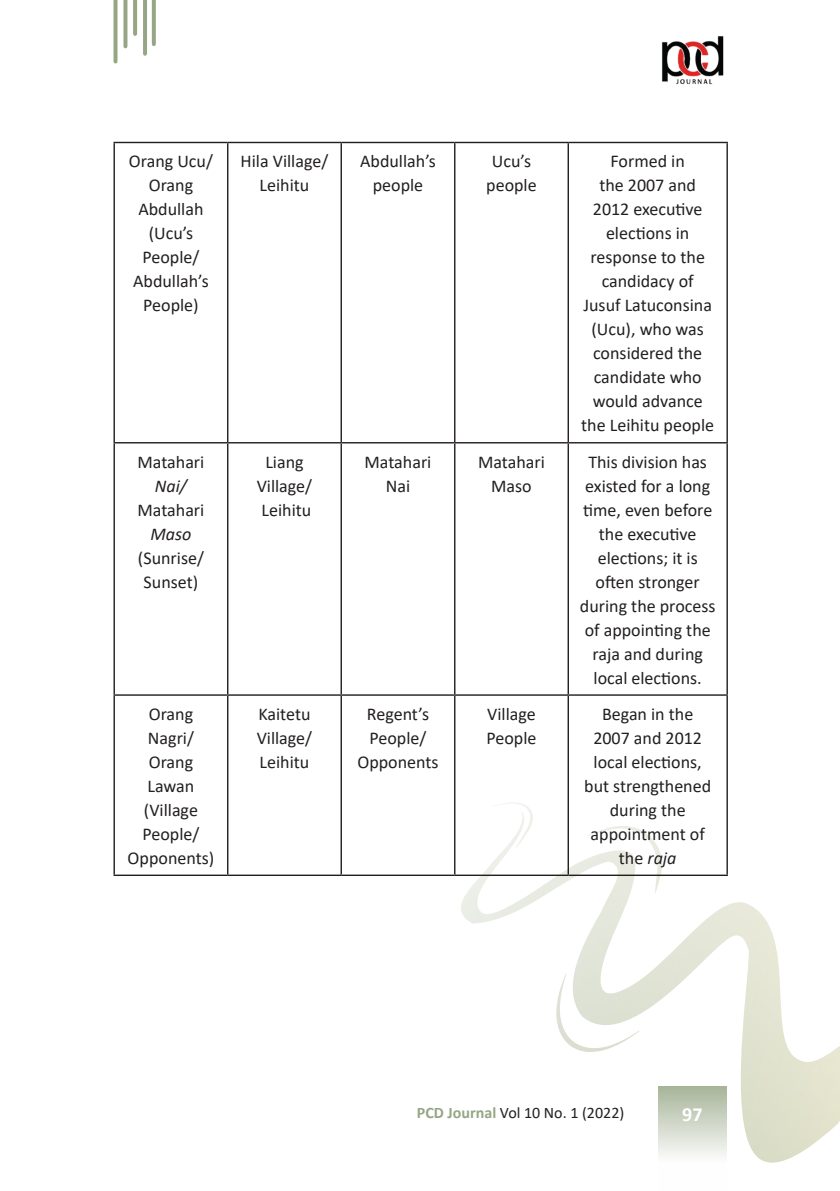
<style>
.page{position:relative;width:840px;height:1191px;background:#fff}
.page>*{position:absolute;margin:0;border:0;box-sizing:border-box;transform-origin:0 0}
.t1{font:700 20px "Calibri";color:#fff}
.P_-_Inside_Table{font:18px/24px "Calibri";color:#231f20;text-align:center}
.t2{font:16px "Calibri";color:#231f20}
.s1{font-style:italic}
.s2{font-weight:700;color:#96a685}
</style>
<div class="page">
<svg style="left:113px;top:0;width:4px;height:61px"></svg>
<svg style="left:123px;top:0;width:4px;height:46px"></svg>
<hr style="left:133px;top:0;width:4px;height:34px;background:#96a685">
<svg style="left:152px;top:0;width:4px;height:44px"></svg>
<hr style="left:143px;top:0;width:4px;height:54px;background:#96a685">
<img style="left:662px;top:36px;width:62px;height:49px">
<img style="left:461px;top:810px;width:378px;height:352px">
<img style="left:586px;top:826px;width:75px;height:67px">
<img style="left:491px;top:802px;width:42px;height:46px">
<img style="left:556px;top:973px;width:83px;height:79px">
<hr style="left:113px;top:142px;width:114px;height:1px;background:#231f20">
<hr style="left:113px;top:143px;width:2px;height:299px;background:#231f20">
<hr style="left:227px;top:142px;width:114px;height:1px;background:#231f20">
<hr style="left:227px;top:143px;width:1px;height:299px;background:#231f20">
<hr style="left:341px;top:142px;width:113px;height:1px;background:#231f20">
<hr style="left:340px;top:143px;width:2px;height:299px;background:#231f20">
<hr style="left:454px;top:142px;width:114px;height:1px;background:#231f20">
<hr style="left:454px;top:143px;width:1px;height:299px;background:#231f20">
<hr style="left:568px;top:142px;width:159px;height:1px;background:#231f20">
<hr style="left:567px;top:143px;width:1px;height:299px;background:#231f20">
<hr style="left:726px;top:143px;width:1px;height:299px;background:#231f20">
<hr style="left:113px;top:442px;width:114px;height:1px;background:#231f20">
<hr style="left:113px;top:443px;width:2px;height:251px;background:#231f20">
<hr style="left:227px;top:442px;width:114px;height:1px;background:#231f20">
<hr style="left:227px;top:443px;width:1px;height:251px;background:#231f20">
<hr style="left:341px;top:442px;width:113px;height:1px;background:#231f20">
<hr style="left:340px;top:443px;width:2px;height:251px;background:#231f20">
<hr style="left:454px;top:442px;width:114px;height:1px;background:#231f20">
<hr style="left:454px;top:443px;width:1px;height:251px;background:#231f20">
<hr style="left:568px;top:442px;width:159px;height:1px;background:#231f20">
<hr style="left:567px;top:443px;width:1px;height:251px;background:#231f20">
<hr style="left:726px;top:443px;width:1px;height:251px;background:#231f20">
<hr style="left:113px;top:694px;width:114px;height:2px;background:#231f20">
<hr style="left:113px;top:696px;width:2px;height:178px;background:#231f20">
<hr style="left:227px;top:694px;width:114px;height:2px;background:#231f20">
<hr style="left:227px;top:696px;width:1px;height:178px;background:#231f20">
<hr style="left:341px;top:694px;width:113px;height:2px;background:#231f20">
<hr style="left:340px;top:696px;width:2px;height:178px;background:#231f20">
<hr style="left:454px;top:694px;width:114px;height:2px;background:#231f20">
<hr style="left:454px;top:696px;width:1px;height:178px;background:#231f20">
<hr style="left:568px;top:694px;width:159px;height:2px;background:#231f20">
<hr style="left:567px;top:696px;width:1px;height:178px;background:#231f20">
<hr style="left:726px;top:696px;width:1px;height:178px;background:#231f20">
<hr style="left:113px;top:874px;width:114px;height:2px;background:#231f20">
<hr style="left:227px;top:874px;width:114px;height:2px;background:#231f20">
<hr style="left:341px;top:874px;width:113px;height:2px;background:#231f20">
<hr style="left:454px;top:874px;width:114px;height:2px;background:#231f20">
<hr style="left:568px;top:874px;width:159px;height:2px;background:#231f20">
<p class="P_-_Inside_Table" style="left:129px;top:149px;width:86px">Orang Ucu/<br>Orang<br>Abdullah</p>
<p class="P_-_Inside_Table" style="left:133px;top:221px;width:77px">(Ucu’s<br>People/<br>Abdullah’s<br>People)</p>
<p class="P_-_Inside_Table" style="left:240px;top:149px;width:89px">Hila Village/<br>Leihitu</p>
<p class="P_-_Inside_Table" style="left:360px;top:149px;width:77px">Abdullah’s people</p>
<p class="P_-_Inside_Table" style="left:486px;top:149px;width:52px">Ucu’s people</p>
<p class="P_-_Inside_Table" style="left:581px;top:149px;width:134px">Formed in<br>the 2007 and<br>2012 executive elections in response to the candidacy of<br>Jusuf Latuconsina (Ucu), who was considered the candidate who would advance the Leihitu people</p>
<p class="P_-_Inside_Table" style="left:137px;top:449px;width:68px">Matahari<br><span class="s1">Nai/<br></span>Matahari<br><span class="s1">Maso </span>(Sunrise/<br>Sunset)</p>
<p class="P_-_Inside_Table" style="left:256px;top:449px;width:57px">Liang<br>Village/<br>Leihitu</p>
<p class="P_-_Inside_Table" style="left:364px;top:449px;width:68px">Matahari<br>Nai</p>
<p class="P_-_Inside_Table" style="left:478px;top:449px;width:68px">Matahari<br>Maso</p>
<p class="P_-_Inside_Table" style="left:579px;top:449px;width:137px">This division has existed for a long time, even before the executive elections; it is often stronger during the process of appointing the raja and during local elections.</p>
<p class="P_-_Inside_Table" style="left:147px;top:701px;width:48px;text-align:justify">Orang Nagri/ Orang Lawan</p>
<p class="P_-_Inside_Table" style="left:128px;top:797px;width:88px">(Village<br>People/<br>Opponents)</p>
<p class="P_-_Inside_Table" style="left:256px;top:701px;width:57px;text-align:justify">Kaitetu Village/ Leihitu</p>
<p class="P_-_Inside_Table" style="left:357px;top:701px;width:83px">Regent’s<br>People/<br>Opponents</p>
<p class="P_-_Inside_Table" style="left:486px;top:701px;width:51px;text-align:left">Village<br>People</p>
<p class="P_-_Inside_Table" style="left:584px;top:701px;width:128px">Began in the<br>2007 and 2012 local elections, but strengthened during the appointment of the <span class="s1">raja</span></p>
<p class="t2" style="left:416px;top:1101px;width:209px"><span class="s2">PCD Journal</span> Vol 10 No. 1 (2022)</p>
<p class="t1" style="left:682px;top:1100px;width:22px">97</p>
</div>
